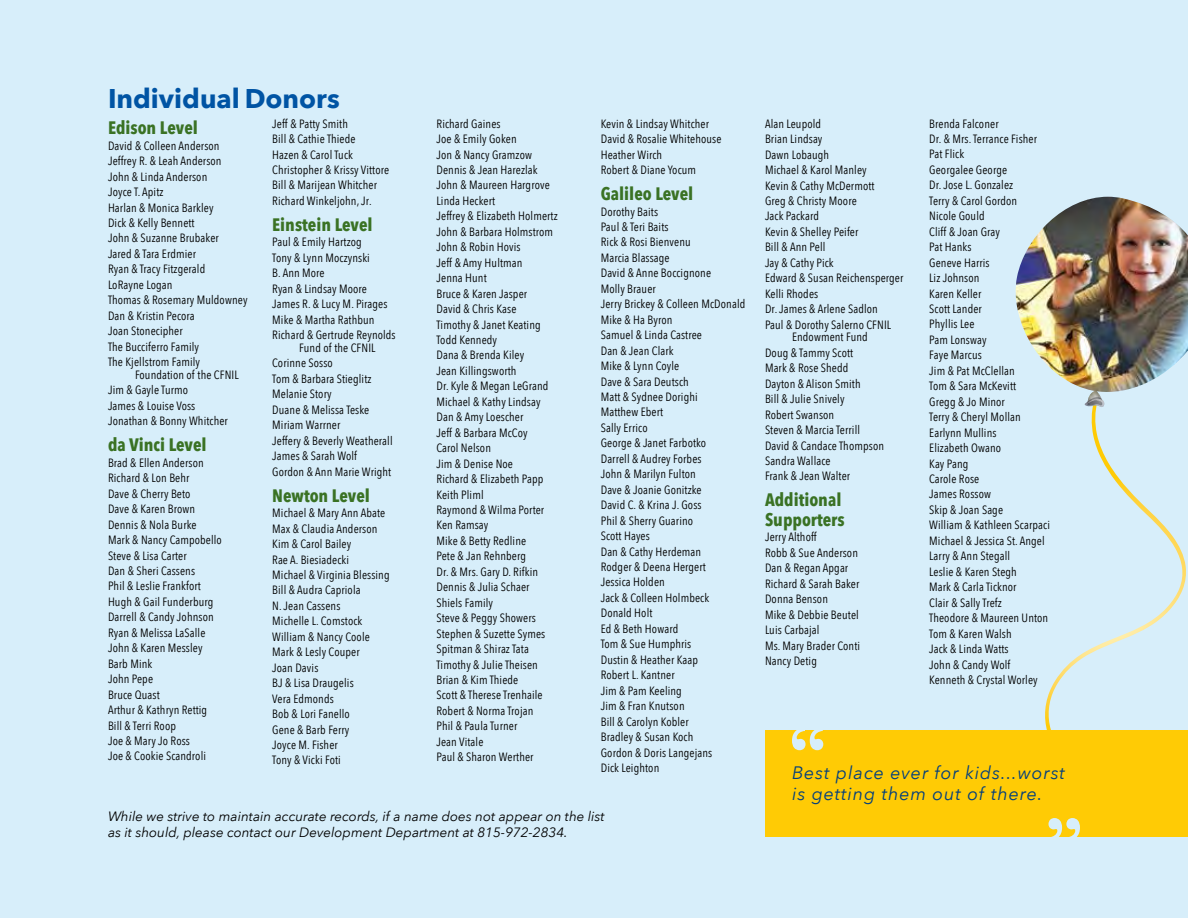
<style>
.page{position:relative;width:1188px;height:918px;background:#d7eefa}
.page>*{position:absolute;margin:0;border:0;box-sizing:border-box;transform-origin:0 0}
.t1{font:700 27px "Avenir Next";color:#0054a4}
.t2{font:700 18px/19.5px "Avenir Next Condensed";color:#3a7224}
.t3{font:italic 18px/21px "Avenir Next";letter-spacing:.05em;color:#003e7e}
.t4{font:italic 13.5px/16.2px "Avenir Next";color:#000}
.t5{font:12px/15.5px "Avenir Next Condensed";letter-spacing:.01em;color:#000}
</style>
<div class="page">
<svg style="left:1043px;top:409px;width:144px;height:322px"></svg>
<img style="left:1015px;top:197px;width:173px;height:195px">
<svg style="left:1083px;top:391px;width:22px;height:18px"></svg>
<div style="left:765px;top:731px;width:423px;height:106px;background:#ffcb05"></div>
<svg style="left:1049px;top:818px;width:31px;height:19px"></svg>
<svg style="left:792px;top:730px;width:31px;height:20px"></svg>
<h1 class="t1" style="left:108px;top:75px;width:233px">Individual Donors</h1>
<h2 class="t2" style="left:108px;top:118px;width:91px">Edison Level</h2>
<p class="t5" style="left:108px;top:137px;width:141px">David &amp; Colleen Anderson<br>Jeffrey R. &amp; Leah Anderson<br>John &amp; Linda Anderson<br>Joyce T. Apitz<br>Harlan &amp; Monica Barkley<br>Dick &amp; Kelly Bennett<br>John &amp; Suzanne Brubaker<br>Jared &amp; Tara Erdmier<br>Ryan &amp; Tracy Fitzgerald<br>LoRayne Logan<br>Thomas &amp; Rosemary Muldowney<br>Dan &amp; Kristin Pecora<br>Joan Stonecipher<br>The Bucciferro Family<br>The Kjellstrom Family</p>
<p class="t5" style="left:108px;top:366px;width:132px;text-indent:27px">Foundation of the CFNIL<br>Jim &amp; Gayle Turmo<br>James &amp; Louise Voss<br>Jonathan &amp; Bonny Whitcher</p>
<h2 class="t2" style="left:108px;top:435px;width:100px">da Vinci Level</h2>
<p class="t5" style="left:108px;top:454px;width:115px">Brad &amp; Ellen Anderson<br>Richard &amp; Lon Behr<br>Dave &amp; Cherry Beto<br>Dave &amp; Karen Brown<br>Dennis &amp; Nola Burke<br>Mark &amp; Nancy Campobello<br>Steve &amp; Lisa Carter<br>Dan &amp; Sheri Cassens<br>Phil &amp; Leslie Frankfort<br>Hugh &amp; Gail Funderburg<br>Darrell &amp; Candy Johnson<br>Ryan &amp; Melissa LaSalle<br>John &amp; Karen Messley<br>Barb Mink<br>John Pepe<br>Bruce Quast<br>Arthur &amp; Kathryn Rettig<br>Bill &amp; Terri Roop<br>Joe &amp; Mary Jo Ross<br>Joe &amp; Cookie Scandroli</p>
<p class="t5" style="left:272px;top:115px;width:118px">Jeff &amp; Patty Smith<br>Bill &amp; Cathie Thiede<br>Hazen &amp; Carol Tuck<br>Christopher &amp; Krissy Vittore<br>Bill &amp; Marijean Whitcher<br>Richard Winkeljohn, Jr.</p>
<h2 class="t2" style="left:272px;top:215px;width:102px">Einstein Level</h2>
<p class="t5" style="left:272px;top:234px;width:125px">Paul &amp; Emily Hartzog<br>Tony &amp; Lynn Moczynski<br>B. Ann More<br>Ryan &amp; Lindsay Moore<br>James R. &amp; Lucy M. Pirages<br>Mike &amp; Martha Rathbun<br>Richard &amp; Gertrude Reynolds</p>
<p class="t5" style="left:272px;top:339px;width:122px;text-indent:27px">Fund of the CFNIL<br>Corinne Sosso<br>Tom &amp; Barbara Stieglitz<br>Melanie Story<br>Duane &amp; Melissa Teske<br>Miriam Warrner<br>Jeffery &amp; Beverly Weatherall<br>James &amp; Sarah Wolf<br>Gordon &amp; Ann Marie Wright</p>
<h2 class="t2" style="left:272px;top:486px;width:99px">Newton Level</h2>
<p class="t5" style="left:272px;top:505px;width:119px">Michael &amp; Mary Ann Abate<br>Max &amp; Claudia Anderson<br>Kim &amp; Carol Bailey<br>Rae A. Biesiadecki<br>Michael &amp; Virginia Blessing<br>Bill &amp; Audra Capriola<br>N. Jean Cassens<br>Michelle L. Comstock<br>William &amp; Nancy Coole<br>Mark &amp; Lesly Couper<br>Joan Davis<br>BJ &amp; Lisa Draugelis<br>Vera Edmonds<br>Bob &amp; Lori Fanello<br>Gene &amp; Barb Ferry<br>Joyce M. Fisher<br>Tony &amp; Vicki Foti</p>
<p class="t5" style="left:437px;top:115px;width:123px">Richard Gaines<br>Joe &amp; Emily Goken<br>Jon &amp; Nancy Gramzow<br>Dennis &amp; Jean Harezlak<br>John &amp; Maureen Hargrove<br>Linda Heckert<br>Jeffrey &amp; Elizabeth Holmertz<br>John &amp; Barbara Holmstrom<br>John &amp; Robin Hovis<br>Jeff &amp; Amy Hultman<br>Jenna Hunt<br>Bruce &amp; Karen Jasper<br>David &amp; Chris Kase<br>Timothy &amp; Janet Keating<br>Todd Kennedy<br>Dana &amp; Brenda Kiley<br>Jean Killingsworth<br>Dr. Kyle &amp; Megan LeGrand<br>Michael &amp; Kathy Lindsay<br>Dan &amp; Amy Loescher<br>Jeff &amp; Barbara McCoy<br>Carol Nelson<br>Jim &amp; Denise Noe<br>Richard &amp; Elizabeth Papp<br>Keith Pliml<br>Raymond &amp; Wilma Porter<br>Ken Ramsay<br>Mike &amp; Betty Redline<br>Pete &amp; Jan Rehnberg<br>Dr. &amp; Mrs. Gary D. Rifkin<br>Dennis &amp; Julia Schaer<br>Shiels Family<br>Steve &amp; Peggy Showers<br>Stephen &amp; Suzette Symes<br>Spitman &amp; Shiraz Tata<br>Timothy &amp; Julie Theisen<br>Brian &amp; Kim Thiede<br>Scott &amp; Therese Trenhaile<br>Robert &amp; Norma Trojan<br>Phil &amp; Paula Turner<br>Jean Vitale<br>Paul &amp; Sharon Werther</p>
<p class="t5" style="left:601px;top:115px;width:122px">Kevin &amp; Lindsay Whitcher<br>David &amp; Rosalie Whitehouse<br>Heather Wirch<br>Robert &amp; Diane Yocum</p>
<h2 class="t2" style="left:601px;top:184px;width:94px">Galileo Level</h2>
<p class="t5" style="left:601px;top:203px;width:146px">Dorothy Baits<br>Paul &amp; Teri Baits<br>Rick &amp; Rosi Bienvenu<br>Marcia Blassage<br>David &amp; Anne Boccignone<br>Molly Brauer<br>Jerry Brickey &amp; Colleen McDonald<br>Mike &amp; Ha Byron<br>Samuel &amp; Linda Castree<br>Dan &amp; Jean Clark<br>Mike &amp; Lynn Coyle<br>Dave &amp; Sara Deutsch<br>Matt &amp; Sydnee Dorighi<br>Matthew Ebert<br>Sally Errico<br>George &amp; Janet Farbotko<br>Darrell &amp; Audrey Forbes<br>John &amp; Marilyn Fulton<br>Dave &amp; Joanie Gonitzke<br>David C. &amp; Krina J. Goss<br>Phil &amp; Sherry Guarino<br>Scott Hayes<br>Dan &amp; Cathy Herdeman<br>Rodger &amp; Deena Hergert<br>Jessica Holden<br>Jack &amp; Colleen Holmbeck<br>Donald Holt<br>Ed &amp; Beth Howard<br>Tom &amp; Sue Humphris<br>Dustin &amp; Heather Kaap<br>Robert L. Kantner<br>Jim &amp; Pam Keeling<br>Jim &amp; Fran Knutson<br>Bill &amp; Carolyn Kobler<br>Bradley &amp; Susan Koch<br>Gordon &amp; Doris Langejans<br>Dick Leighton</p>
<p class="t4" style="left:108px;top:807px;width:498px">While we strive to maintain accurate records, if a name does not appear on the list as it should, please contact our Development Department at 815-972-2834.</p>
<p class="t5" style="left:765px;top:115px;width:140px">Alan Leupold<br>Brian Lindsay<br>Dawn Lobaugh<br>Michael &amp; Karol Manley<br>Kevin &amp; Cathy McDermott<br>Greg &amp; Christy Moore<br>Jack Packard<br>Kevin &amp; Shelley Peifer<br>Bill &amp; Ann Pell<br>Jay &amp; Cathy Pick<br>Edward &amp; Susan Reichensperger<br>Kelli Rhodes<br>Dr. James &amp; Arlene Sadlon<br>Paul &amp; Dorothy Salerno CFNIL</p>
<p class="t5" style="left:765px;top:329px;width:121px;text-indent:27px">Endowment Fund<br>Doug &amp; Tammy Scott<br>Mark &amp; Rose Shedd<br>Dayton &amp; Alison Smith<br>Bill &amp; Julie Snively<br>Robert Swanson<br>Steven &amp; Marcia Terrill<br>David &amp; Candace Thompson<br>Sandra Wallace<br>Frank &amp; Jean Walter</p>
<h2 class="t2" style="left:765px;top:490px;width:81px">Additional<br>Supporters</h2>
<p class="t5" style="left:765px;top:529px;width:97px">Jerry Althoff<br>Robb &amp; Sue Anderson<br>Dan &amp; Regan Apgar<br>Richard &amp; Sarah Baker<br>Donna Benson<br>Mike &amp; Debbie Beutel<br>Luis Carbajal<br>Ms. Mary Brader Conti<br>Nancy Detig</p>
<p class="t5" style="left:929px;top:115px;width:122px">Brenda Falconer<br>Dr. &amp; Mrs. Terrance Fisher<br>Pat Flick<br>Georgalee George<br>Dr. Jose L. Gonzalez<br>Terry &amp; Carol Gordon<br>Nicole Gould<br>Cliff &amp; Joan Gray<br>Pat Hanks<br>Geneve Harris<br>Liz Johnson<br>Karen Keller<br>Scott Lander<br>Phyllis Lee<br>Pam Lonsway<br>Faye Marcus<br>Jim &amp; Pat McClellan<br>Tom &amp; Sara McKevitt<br>Gregg &amp; Jo Minor<br>Terry &amp; Cheryl Mollan<br>Earlynn Mullins<br>Elizabeth Owano<br>Kay Pang<br>Carole Rose<br>James Rossow<br>Skip &amp; Joan Sage<br>William &amp; Kathleen Scarpaci<br>Michael &amp; Jessica St. Angel<br>Larry &amp; Ann Stegall<br>Leslie &amp; Karen Stegh<br>Mark &amp; Carla Ticknor<br>Clair &amp; Sally Trefz<br>Theodore &amp; Maureen Unton<br>Tom &amp; Karen Walsh<br>Jack &amp; Linda Watts<br>John &amp; Candy Wolf<br>Kenneth &amp; Crystal Worley</p>
<h2 class="t3" style="left:792px;top:762px;width:275px">Best place ever for kids...worst is getting them out of there.</h2>
</div>
